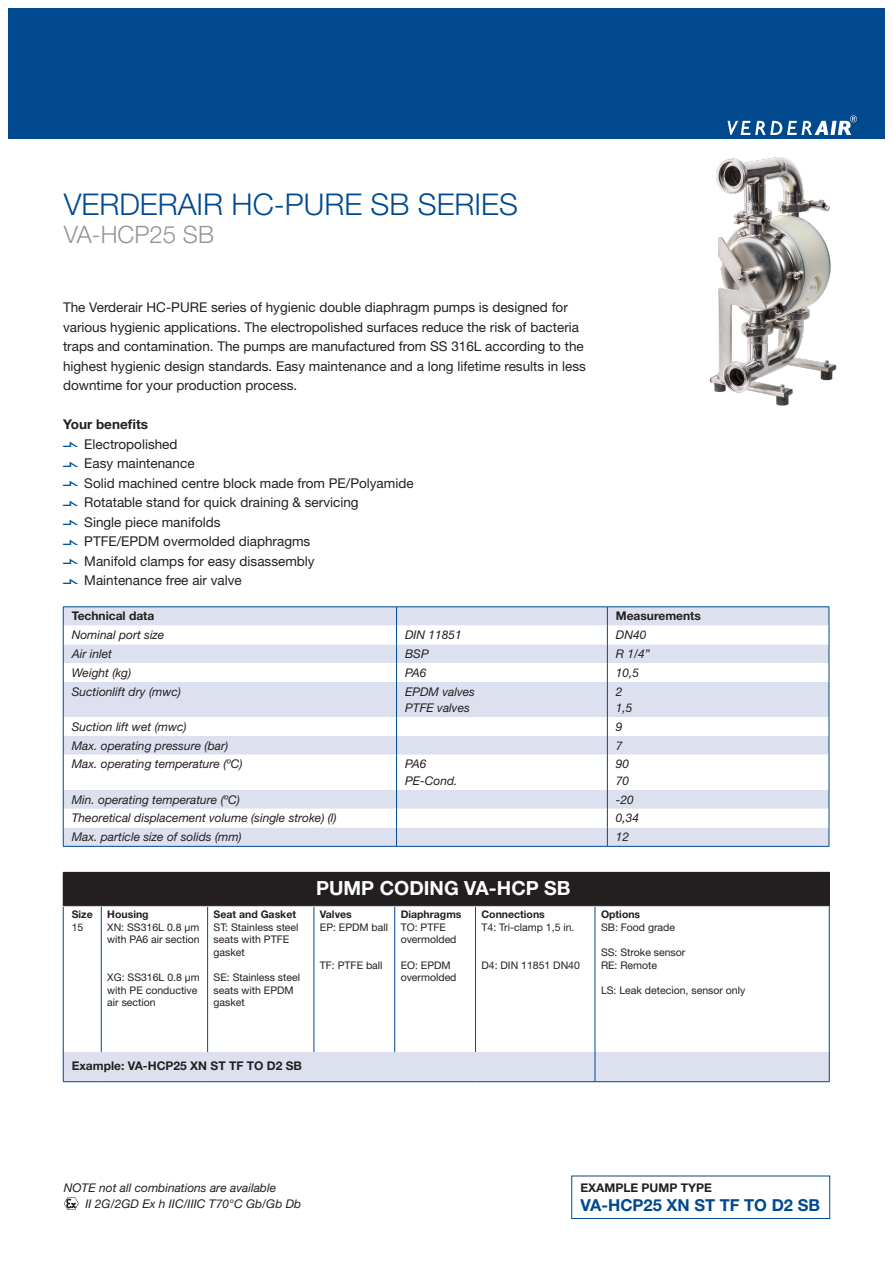
<style>
.page{position:relative;width:893px;height:1263px;background:#fff}
.page>*{position:absolute;margin:0;border:0;box-sizing:border-box;transform-origin:0 0}
.t1{font:300 30px "Helvetica Neue LT Std";color:#01498e}
.t2{font:300 24px "Helvetica Neue LT Std";color:#939598}
.t3{font:700 19.5px "Helvetica Neue LT Std";color:#fff}
.voetnoot{font:700 16.5px "Helvetica Neue LT Std";color:#01498e}
.Body_new{font:13.5px/19.5px "Helvetica Neue LT Std";color:#231f20}
.Subhead{font:700 13.5px "Helvetica Neue LT Std";color:#231f20}
.table-body-text{font:italic 12px "Helvetica Neue LT Std";color:#231f20}
.voetnoot-2{font:italic 12px "Helvetica Neue LT Std";color:#231f20}
.table-body-text-2{font:700 12px "Helvetica Neue LT Std";color:#231f20}
._05_Table_head{font:700 12px "Helvetica Neue LT Std";color:#231f20}
.table-body-text-3{font:10.5px/12.6px "Helvetica Neue LT Std";color:#231f20}
.table-body-text-4{font:700 10.5px "Helvetica Neue LT Std";color:#231f20}
.s1{font-family:"The Verder Bullit";font-size:13.8px;color:#01519b}
</style>
<div class="page">
<div style="left:721px;top:9px;width:163px;height:130px;background:#01498e"></div>
<div style="left:9px;top:9px;width:724px;height:130px;background:#01498e"></div>
<svg style="left:728px;top:116px;width:129px;height:19px"></svg>
<img style="left:709px;top:157px;width:128px;height:249px">
<svg style="left:64px;top:607px;width:765px;height:239px;background:#dbe0ee"></svg>
<svg style="left:64px;top:626px;width:765px;height:201px"></svg>
<hr style="left:63px;top:606px;width:333px;height:1px;background:#01498e">
<hr style="left:396px;top:606px;width:211px;height:1px;background:#01498e">
<hr style="left:607px;top:606px;width:222px;height:1px;background:#01498e">
<svg style="left:63px;top:607px;width:1px;height:75px"></svg>
<svg style="left:829px;top:607px;width:1px;height:75px"></svg>
<hr style="left:63px;top:682px;width:1px;height:35px;background:#01498e">
<hr style="left:829px;top:682px;width:1px;height:35px;background:#01498e">
<svg style="left:63px;top:717px;width:1px;height:38px"></svg>
<svg style="left:829px;top:717px;width:1px;height:38px"></svg>
<hr style="left:63px;top:755px;width:1px;height:35px;background:#01498e">
<hr style="left:829px;top:755px;width:1px;height:35px;background:#01498e">
<svg style="left:63px;top:790px;width:1px;height:56px"></svg>
<svg style="left:829px;top:790px;width:1px;height:56px"></svg>
<hr style="left:63px;top:846px;width:333px;height:1px;background:#01498e">
<hr style="left:396px;top:846px;width:211px;height:1px;background:#01498e">
<hr style="left:607px;top:846px;width:222px;height:1px;background:#01498e">
<svg style="left:396px;top:607px;width:1px;height:75px"></svg>
<svg style="left:607px;top:607px;width:1px;height:75px"></svg>
<hr style="left:396px;top:682px;width:1px;height:35px;background:#01498e">
<hr style="left:607px;top:682px;width:1px;height:35px;background:#01498e">
<svg style="left:396px;top:717px;width:1px;height:38px"></svg>
<svg style="left:607px;top:717px;width:1px;height:38px"></svg>
<hr style="left:396px;top:755px;width:1px;height:35px;background:#01498e">
<hr style="left:607px;top:755px;width:1px;height:35px;background:#01498e">
<svg style="left:396px;top:790px;width:1px;height:56px"></svg>
<svg style="left:607px;top:790px;width:1px;height:56px"></svg>
<div style="left:571px;top:1176px;width:259px;height:43px;border:1px solid #01498e"></div>
<svg style="left:64px;top:1197px;width:15px;height:13px"></svg>
<div style="left:63px;top:872px;width:766px;height:34px;background:#231f20"></div>
<svg style="left:100px;top:907px;width:729px;height:145px"></svg>
<hr style="left:63px;top:907px;width:1px;height:145px;background:#01498e">
<hr style="left:829px;top:907px;width:1px;height:145px;background:#01498e">
<hr style="left:101px;top:907px;width:1px;height:145px;background:#01498e">
<hr style="left:207px;top:907px;width:1px;height:145px;background:#01498e">
<hr style="left:314px;top:907px;width:1px;height:145px;background:#01498e">
<hr style="left:394px;top:907px;width:1px;height:145px;background:#01498e">
<hr style="left:475px;top:907px;width:1px;height:145px;background:#01498e">
<hr style="left:595px;top:907px;width:1px;height:145px;background:#01498e">
<div style="left:63px;top:1052px;width:767px;height:30px;background:#dde1ef"></div>
<hr style="left:829px;top:872px;width:1px;height:34px;background:#231f20">
<hr style="left:63px;top:906px;width:38px;height:1px;background:#d1d2d4">
<hr style="left:101px;top:906px;width:107px;height:1px;background:#d1d2d4">
<hr style="left:208px;top:906px;width:106px;height:1px;background:#d1d2d4">
<hr style="left:314px;top:906px;width:81px;height:1px;background:#d1d2d4">
<hr style="left:395px;top:906px;width:80px;height:1px;background:#d1d2d4">
<hr style="left:475px;top:906px;width:120px;height:1px;background:#d1d2d4">
<hr style="left:595px;top:906px;width:234px;height:1px;background:#d1d2d4">
<h1 class="t1" style="left:64px;top:185px;width:456px">VERDERAIR HC-PURE SB SERIES</h1>
<h2 class="t2" style="left:64px;top:220px;width:152px">VA-HCP25 SB</h2>
<p class="Body_new" style="left:63px;top:297px;width:506px">The Verderair HC-PURE series of hygienic double diaphragm pumps is designed for</p>
<p class="Body_new" style="left:63px;top:317px;width:524px">various hygienic applications. The electropolished surfaces reduce the risk of bacteria traps and contamination. The pumps are manufactured from SS 316L according to the highest hygienic design standards. Easy maintenance and a long lifetime results in less</p>
<p class="Body_new" style="left:63px;top:375px;width:236px">downtime for your production process.</p>
<p class="Subhead" style="left:63px;top:416px;width:87px">Your benefits</p>
<p class="Body_new" style="left:63px;top:434px;width:116px"><span class="s1">V</span> Electropolished</p>
<p class="Body_new" style="left:63px;top:453px;width:133px"><span class="s1">V</span> Easy maintenance</p>
<p class="Body_new" style="left:63px;top:473px;width:352px"><span class="s1">V</span> Solid machined centre block made from PE/Polyamide</p>
<p class="Body_new" style="left:63px;top:492px;width:297px"><span class="s1">V</span> Rotatable stand for quick draining &amp; servicing</p>
<p class="Body_new" style="left:63px;top:512px;width:159px"><span class="s1">V</span> Single piece manifolds</p>
<p class="Body_new" style="left:63px;top:531px;width:249px"><span class="s1">V</span> PTFE/EPDM overmolded diaphragms</p>
<p class="Body_new" style="left:63px;top:551px;width:253px"><span class="s1">V</span> Manifold clamps for easy disassembly</p>
<p class="Body_new" style="left:63px;top:570px;width:180px"><span class="s1">V</span> Maintenance free air valve</p>
<p class="_05_Table_head" style="left:72px;top:609px;width:84px">Technical data</p>
<p class="_05_Table_head" style="left:616px;top:609px;width:87px">Measurements</p>
<p class="table-body-text" style="left:72px;top:628px;width:94px">Nominal port size</p>
<p class="table-body-text" style="left:405px;top:628px;width:58px">DIN 11851</p>
<p class="table-body-text" style="left:616px;top:628px;width:32px">DN40</p>
<p class="table-body-text" style="left:72px;top:646px;width:42px">Air inlet</p>
<p class="table-body-text" style="left:405px;top:646px;width:25px">BSP</p>
<p class="table-body-text" style="left:616px;top:646px;width:36px">R 1/4”</p>
<p class="table-body-text" style="left:72px;top:665px;width:61px">Weight (kg)</p>
<p class="table-body-text" style="left:405px;top:665px;width:23px">PA6</p>
<p class="table-body-text" style="left:616px;top:665px;width:25px">10,5</p>
<p class="table-body-text" style="left:72px;top:684px;width:111px">Suctionlift dry (mwc)</p>
<p class="table-body-text" style="left:405px;top:684px;width:71px">EPDM valves</p>
<p class="table-body-text" style="left:405px;top:701px;width:66px">PTFE valves</p>
<p class="table-body-text" style="left:616px;top:684px;width:8px">2</p>
<p class="table-body-text" style="left:616px;top:701px;width:18px">1,5</p>
<p class="table-body-text" style="left:72px;top:719px;width:116px">Suction lift wet (mwc)</p>
<p class="table-body-text" style="left:616px;top:719px;width:8px">9</p>
<p class="table-body-text" style="left:72px;top:738px;width:158px">Max. operating pressure (bar)</p>
<p class="table-body-text" style="left:616px;top:738px;width:8px">7</p>
<p class="table-body-text" style="left:72px;top:757px;width:172px">Max. operating temperature (ºC)</p>
<p class="table-body-text" style="left:405px;top:757px;width:23px">PA6</p>
<p class="table-body-text" style="left:405px;top:773px;width:54px">PE-Cond.</p>
<p class="table-body-text" style="left:616px;top:757px;width:15px">90</p>
<p class="table-body-text" style="left:616px;top:773px;width:15px">70</p>
<p class="table-body-text" style="left:72px;top:792px;width:169px">Min. operating temperature (ºC)</p>
<p class="table-body-text" style="left:616px;top:792px;width:20px">-20</p>
<p class="table-body-text" style="left:72px;top:811px;width:266px">Theoretical displacement volume (single stroke) (l)</p>
<p class="table-body-text" style="left:616px;top:811px;width:25px">0,34</p>
<p class="table-body-text" style="left:72px;top:830px;width:171px">Max. particle size of solids (mm)</p>
<p class="table-body-text" style="left:616px;top:830px;width:15px">12</p>
<p class="table-body-text-4" style="left:72px;top:908px;width:22px">Size</p>
<p class="table-body-text-3" style="left:72px;top:920px;width:13px">15</p>
<p class="table-body-text-4" style="left:107px;top:908px;width:43px">Housing</p>
<p class="table-body-text-3" style="left:107px;top:920px;width:94px">XN: SS316L 0.8 μm with PA6 air section</p>
<p class="table-body-text-3" style="left:107px;top:971px;width:94px">XG: SS316L 0.8 μm with PE conductive air section</p>
<p class="table-body-text-4" style="left:214px;top:908px;width:84px">Seat and Gasket</p>
<p class="table-body-text-3" style="left:214px;top:920px;width:86px">ST: Stainless steel seats with PTFE gasket</p>
<p class="table-body-text-3" style="left:214px;top:971px;width:88px">SE: Stainless steel seats with EPDM gasket</p>
<p class="t3" style="left:316px;top:876px;width:256px">PUMP CODING VA-HCP SB</p>
<p class="table-body-text-4" style="left:320px;top:908px;width:33px">Valves</p>
<p class="table-body-text-3" style="left:320px;top:920px;width:70px">EP: EPDM ball</p>
<p class="table-body-text-3" style="left:320px;top:958px;width:64px">TF: PTFE ball</p>
<p class="table-body-text-4" style="left:401px;top:908px;width:62px">Diaphragms</p>
<p class="table-body-text-3" style="left:401px;top:920px;width:57px">TO: PTFE overmolded</p>
<p class="table-body-text-3" style="left:401px;top:958px;width:57px">EO: EPDM overmolded</p>
<p class="table-body-text-4" style="left:481px;top:908px;width:65px">Connections</p>
<p class="table-body-text-3" style="left:481px;top:920px;width:94px">T4: Tri-clamp 1,5 in.</p>
<p class="table-body-text-3" style="left:481px;top:958px;width:100px">D4: DIN 11851 DN40</p>
<p class="table-body-text-2" style="left:72px;top:1058px;width:232px">Example: VA-HCP25 XN ST TF TO D2 SB</p>
<p class="table-body-text-4" style="left:601px;top:908px;width:41px">Options</p>
<p class="table-body-text-3" style="left:601px;top:920px;width:76px">SB: Food grade</p>
<p class="table-body-text-3" style="left:601px;top:946px;width:86px">SS: Stroke sensor</p>
<p class="table-body-text-3" style="left:601px;top:958px;width:58px">RE: Remote</p>
<p class="table-body-text-3" style="left:601px;top:983px;width:146px">LS: Leak detecion, sensor only</p>
<p class="voetnoot-2" style="left:64px;top:1180px;width:214px">NOTE not all combinations are available</p>
<p class="voetnoot-2" style="left:85px;top:1197px;width:217px">II 2G/2GD Ex h IIC/IIIC T70°C Gb/Gb Db</p>
<p class="table-body-text-2" style="left:580px;top:1180px;width:133px">EXAMPLE PUMP TYPE</p>
<p class="voetnoot" style="left:580px;top:1195px;width:241px">VA-HCP25 XN ST TF TO D2 SB</p>
</div>
